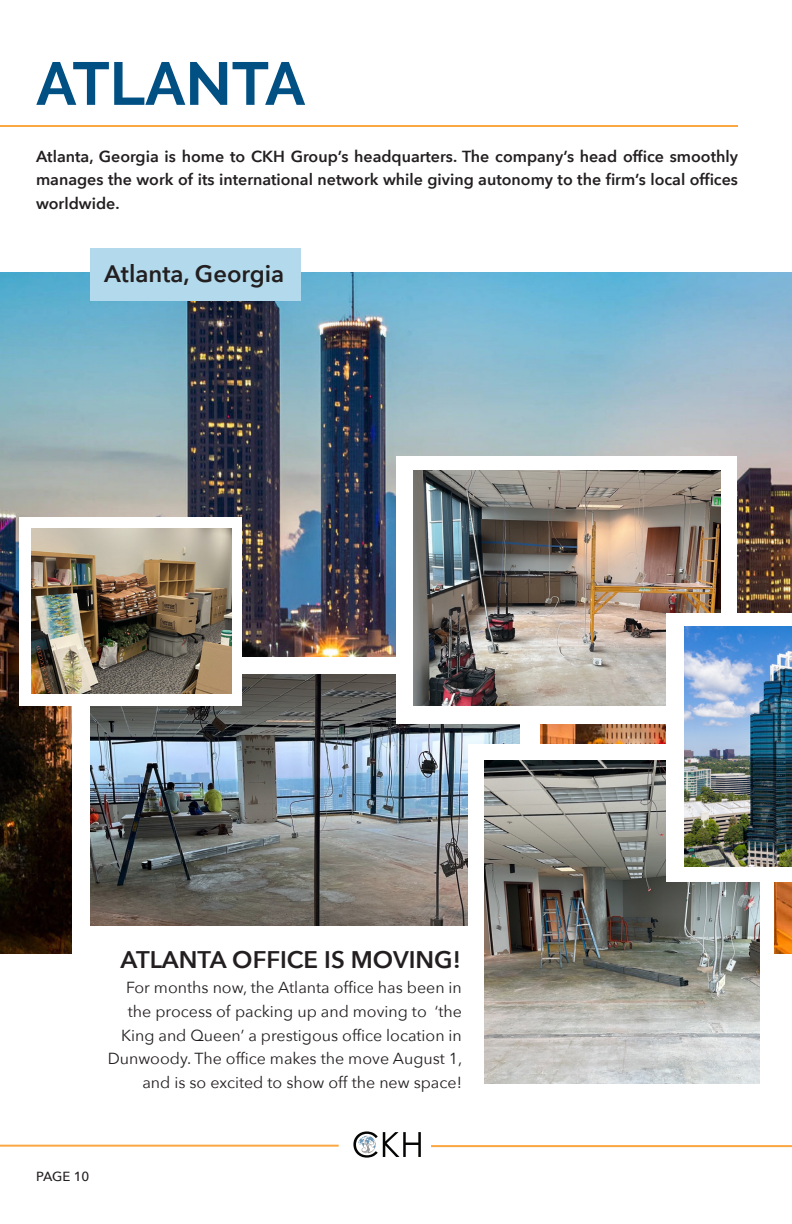
<style>
.page{position:relative;width:792px;height:1224px;background:#fff}
.page>*{position:absolute;margin:0;border:0;box-sizing:border-box;transform-origin:0 0}
.t1{font:700 60.4px "Raleway";color:#015084}
.t2{font:600 24px "Avenir Next";color:#231f20}
.t3{font:600 23.8px "Avenir Next";color:#231f20}
.t4{font:16px/23.8px "Avenir Next";color:#231f20;text-align:right}
.t5{font:600 16px/23.8px "Avenir Next";color:#231f20;text-align:justify}
.t6{font:500 13.2px "Avenir Next";letter-spacing:-.01em;color:#231f20}
</style>
<div class="page">
<hr style="left:0;top:1145px;width:339px;height:2px;background:#faa741">
<svg style="left:353px;top:1131px;width:68px;height:27px"></svg>
<hr style="left:431px;top:1145px;width:361px;height:2px;background:#faa741">
<img style="left:0;top:272px;width:792px;height:682px">
<hr style="left:0;top:125px;width:738px;height:2px;background:#faa741">
<div style="left:72px;top:657px;width:468px;height:327px;background:#fff"></div>
<div style="left:90px;top:249px;width:210px;height:52px;background:#b2daec"></div>
<img style="left:90px;top:675px;width:429px;height:251px">
<div style="left:468px;top:744px;width:306px;height:361px;background:#fff"></div>
<img style="left:484px;top:761px;width:276px;height:322px">
<div style="left:396px;top:456px;width:341px;height:268px;background:#fff"></div>
<img style="left:413px;top:471px;width:308px;height:234px">
<div style="left:20px;top:518px;width:222px;height:188px;background:#fff"></div>
<img style="left:31px;top:528px;width:200px;height:165px">
<div style="left:666px;top:614px;width:126px;height:268px;background:#fff"></div>
<img style="left:684px;top:626px;width:108px;height:240px">
<p class="t1" style="left:36px;top:49px;width:271px">ATLANTA</p>
<p class="t5" style="left:36px;top:144px;width:704px">Atlanta, Georgia is home to CKH Group’s headquarters. The company’s head office smoothly manages the work of its international network while giving autonomy to the firm’s local offices worldwide.</p>
<p class="t3" style="left:104px;top:253px;width:182px">Atlanta, Georgia</p>
<p class="t2" style="left:121px;top:939px;width:342px">ATLANTA OFFICE IS MOVING!</p>
<p class="t4" style="left:108px;top:975px;width:356px">For months now, the Atlanta office has been in the process of packing up and moving to ‘the King and Queen’ a prestigous office location in Dunwoody. The office makes the move August 1, and is so excited to show off the new space!</p>
<p class="t6" style="left:36px;top:1165px;width:55px">PAGE 10</p>
</div>
